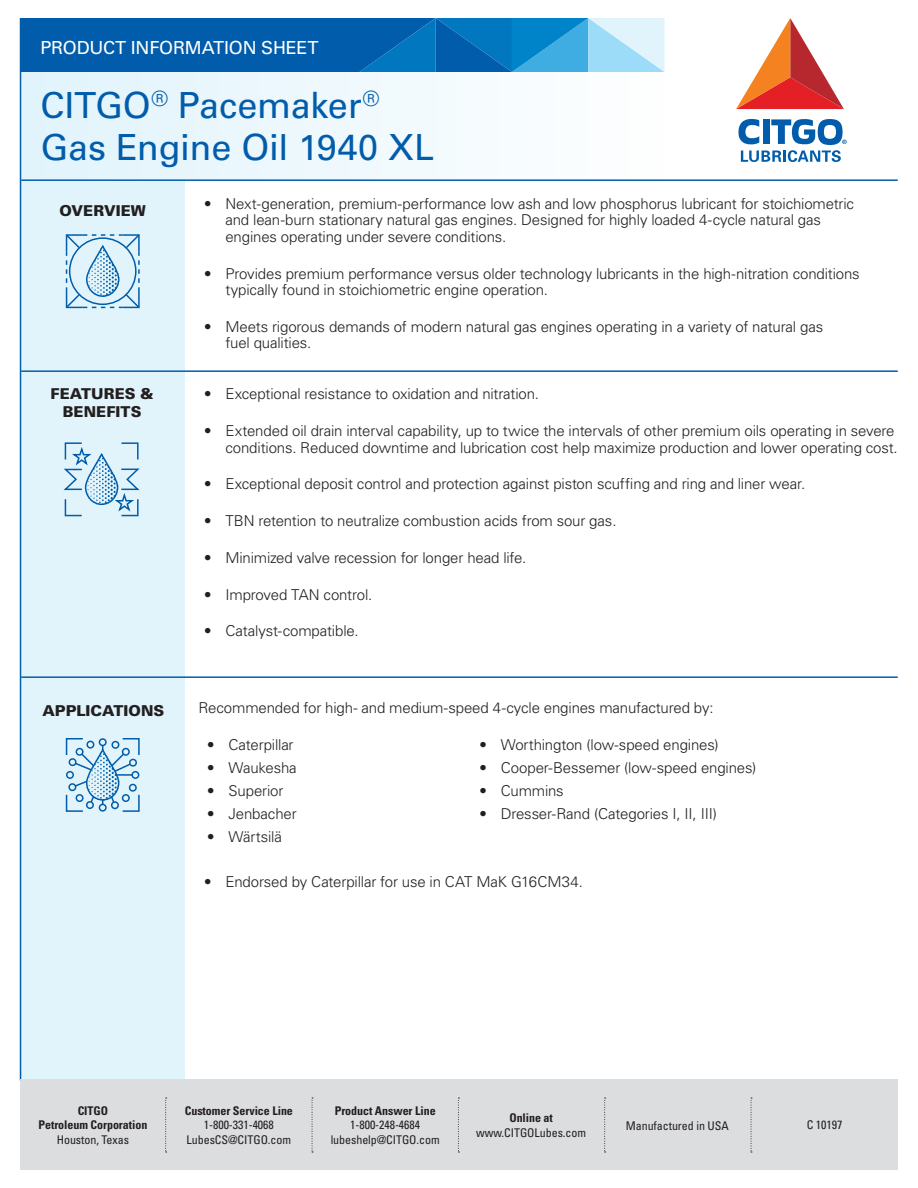
<style>
.page{position:relative;width:918px;height:1188px;background:#fff}
.page>*{position:absolute;margin:0;border:0;box-sizing:border-box;transform-origin:0 0}
.Headers{font:36px/42px "Univers LT Std";letter-spacing:-.01em;color:#015dab}
.Headers-2{font:18px "Univers LT Std";letter-spacing:-.01em;color:#fff}
.t1{font:300 15px/16.5px "Univers LT Std";letter-spacing:-.01em;color:#231f20}
.Headers-3{font:900 15px/18px "Univers LT Std";color:#231f20;text-align:center}
.t2{font:condensed 12px/14.4px "Univers LT Std";letter-spacing:-.005em;color:#231f20;text-align:center}
.t3{font:700 condensed 12px/14.4px "Univers LT Std";letter-spacing:-.005em;color:#231f20;text-align:center}
.s1{font-weight:400}
.s2{font-weight:700}
</style>
<div class="page">
<div style="left:21px;top:181px;width:164px;height:899px;background:#e1f4fc"></div>
<div style="left:21px;top:72px;width:644px;height:108px;background:linear-gradient(to right,#e0f4fc,#fefefe)"></div>
<svg style="left:736px;top:18px;width:108px;height:91px"></svg>
<svg style="left:738px;top:119px;width:109px;height:43px"></svg>
<svg style="left:21px;top:18px;width:644px;height:54px;background:#1b77bb"></svg>
<hr style="left:21px;top:179px;width:877px;height:2px;background:#015dab">
<hr style="left:20px;top:18px;width:1px;height:1062px;background:#015dab">
<hr style="left:20px;top:1079px;width:878px;height:2px;background:#015dab">
<svg style="left:66px;top:234px;width:74px;height:74px"></svg>
<div style="left:20px;top:1080px;width:878px;height:90px;background:#dcdddf"></div>
<svg style="left:751px;top:1098px;width:1px;height:55px"></svg>
<svg style="left:604px;top:1098px;width:2px;height:55px"></svg>
<svg style="left:458px;top:1098px;width:1px;height:55px"></svg>
<svg style="left:312px;top:1098px;width:1px;height:55px"></svg>
<svg style="left:165px;top:1098px;width:2px;height:55px"></svg>
<hr style="left:21px;top:370px;width:877px;height:2px;background:#015dab">
<hr style="left:21px;top:676px;width:877px;height:2px;background:#015dab">
<svg style="left:64px;top:442px;width:76px;height:74px"></svg>
<svg style="left:66px;top:738px;width:74px;height:74px"></svg>
<p class="Headers-2" style="left:40px;top:37px;width:279px">PRODUCT INFORMATION SHEET</p>
<p class="Headers" style="left:40px;top:84px;width:395px">CITGO<sup>®</sup> Pacemaker<sup>®<br></sup>Gas Engine Oil 1940 XL</p>
<p class="Headers-3" style="left:59px;top:201px;width:88px">OVERVIEW</p>
<p class="Headers-3" style="left:51px;top:385px;width:105px">FEATURES &amp;<br>BENEFITS</p>
<p class="Headers-3" style="left:43px;top:701px;width:123px">APPLICATIONS</p>
<p class="t1" style="left:225px;top:195px;width:630px;text-indent:-20px"><span class="s1">•</span> Next-generation, premium-performance low ash and low phosphorus lubricant for stoichiometric and lean-burn stationary natural gas engines. Designed for highly loaded 4-cycle natural gas engines operating under severe conditions.</p>
<p class="t1" style="left:225px;top:265px;width:636px;text-indent:-20px"><span class="s1">•</span> Provides premium performance versus older technology lubricants in the high-nitration conditions typically found in stoichiometric engine operation.</p>
<p class="t1" style="left:225px;top:318px;width:599px;text-indent:-20px"><span class="s1">•</span> Meets rigorous demands of modern natural gas engines operating in a variety of natural gas fuel qualities.</p>
<p class="t1" style="left:205px;top:386px;width:335px"><span class="s1">•</span> Exceptional resistance to oxidation and nitration.</p>
<p class="t1" style="left:205px;top:422px;width:694px;text-align:right"><span class="s1">•</span> Extended oil drain interval capability, up to twice the intervals of other premium oils operating in severe conditions. Reduced downtime and lubrication cost help maximize production and lower operating cost.</p>
<p class="t1" style="left:205px;top:476px;width:602px"><span class="s1">•</span> Exceptional deposit control and protection against piston scuffing and ring and liner wear.</p>
<p class="t1" style="left:205px;top:512px;width:413px"><span class="s1">•</span> TBN retention to neutralize combustion acids from sour gas.</p>
<p class="t1" style="left:205px;top:549px;width:323px"><span class="s1">•</span> Minimized valve recession for longer head life.</p>
<p class="t1" style="left:205px;top:586px;width:169px"><span class="s1">•</span> Improved TAN control.</p>
<p class="t1" style="left:205px;top:623px;width:155px"><span class="s1">•</span> Catalyst-compatible.</p>
<p class="t1" style="left:198px;top:699px;width:517px">Recommended for high- and medium-speed 4-cycle engines manufactured by:</p>
<p class="t1" style="left:208px;top:737px;width:87px"><span class="s1">•</span> Caterpillar</p>
<p class="t1" style="left:480px;top:737px;width:240px"><span class="s1">•</span> Worthington (low-speed engines)</p>
<p class="t1" style="left:208px;top:760px;width:90px"><span class="s1">•</span> Waukesha</p>
<p class="t1" style="left:480px;top:760px;width:278px"><span class="s1">•</span> Cooper-Bessemer (low-speed engines)</p>
<p class="t1" style="left:208px;top:783px;width:77px"><span class="s1">•</span> Superior</p>
<p class="t1" style="left:480px;top:783px;width:85px"><span class="s1">•</span> Cummins</p>
<p class="t1" style="left:208px;top:805px;width:90px"><span class="s1">•</span> Jenbacher</p>
<p class="t1" style="left:480px;top:805px;width:238px"><span class="s1">•</span> Dresser-Rand (Categories I, II, III)</p>
<p class="t1" style="left:208px;top:828px;width:75px"><span class="s1">•</span> Wärtsilä</p>
<p class="t1" style="left:205px;top:873px;width:379px"><span class="s1">•</span> Endorsed by Caterpillar for use in CAT MaK G16CM34.</p>
<p class="t3" style="left:39px;top:1103px;width:110px">CITGO<br>Petroleum Corporation<br><span class="s1">Houston, Texas</span></p>
<p class="t3" style="left:185px;top:1103px;width:110px">Customer Service Line</p>
<p class="t2" style="left:204px;top:1118px;width:71px">1-800-331-4068</p>
<p class="t2" style="left:187px;top:1132px;width:106px">LubesCS@CITGO.com</p>
<p class="t2" style="left:331px;top:1103px;width:111px"><span class="s2">Product Answer Line<br></span>1-800-248-4684 lubeshelp@CITGO.com</p>
<p class="t2" style="left:476px;top:1111px;width:111px"><span class="s2">Online at </span>www.CITGOLubes.com</p>
<p class="t2" style="left:807px;top:1118px;width:37px">C 10197</p>
<p class="t2" style="left:626px;top:1118px;width:104px">Manufactured in USA</p>
</div>
